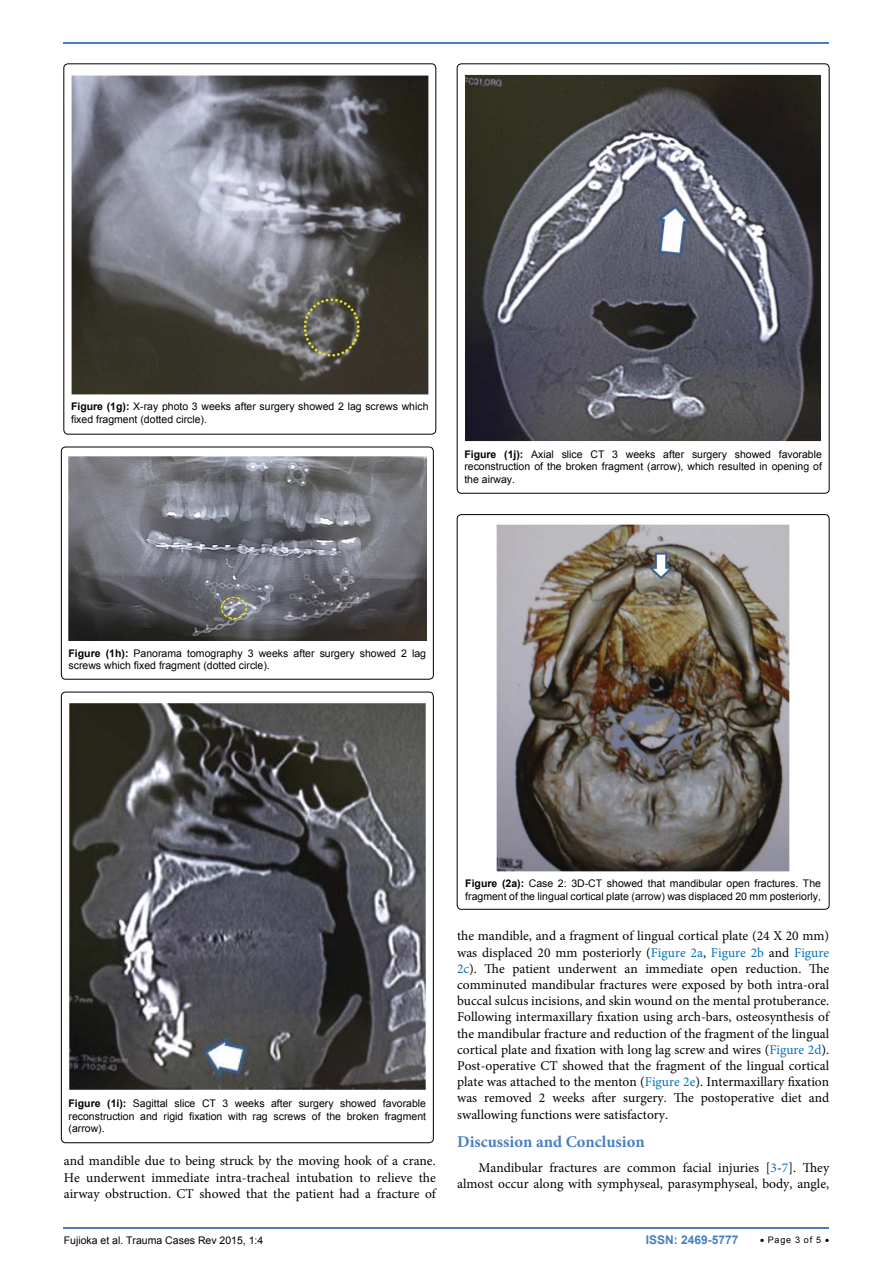
<style>
.page{position:relative;width:893px;height:1263px;background:#fff}
.page>*{position:absolute;margin:0;border:0;box-sizing:border-box;transform-origin:0 0}
.t1{font:700 16.5px "Minion Pro";color:#487ec0}
.t2{font:13.5px/16.2px "Minion Pro";color:#000;text-align:justify}
.t3{font:700 12px "Arial";color:#487ec0}
.t4{font:10.5px/12.6px "Arial";color:#000}
.t5{font:9px "Arial";letter-spacing:.08em;color:#000}
.s1{font-weight:700}
.s2{color:#0072bc}
</style>
<div class="page">
<hr style="left:64px;top:1227px;width:765px;height:2px;background:#487ec0">
<hr style="left:64px;top:42px;width:765px;height:2px;background:#487ec0">
<div style="left:64px;top:64px;width:372px;height:370px;border:1px solid #000;border-radius:4px"></div>
<img style="left:71px;top:75px;width:358px;height:319px">
<div style="left:61px;top:447px;width:372px;height:232px;border:1px solid #000;border-radius:4px"></div>
<img style="left:69px;top:457px;width:357px;height:183px">
<img style="left:69px;top:703px;width:357px;height:388px">
<img style="left:464px;top:74px;width:358px;height:368px">
<div style="left:457px;top:514px;width:372px;height:395px;border:1px solid #000;border-radius:4px"></div>
<img style="left:497px;top:524px;width:293px;height:347px">
<p class="t4" style="left:71px;top:400px;width:359px"><span class="s1">Figure (1g):</span> X-ray photo 3 weeks after surgery showed 2 lag screws which fixed fragment (dotted circle).</p>
<p class="t4" style="left:464px;top:448px;width:359px;text-align:justify"><span class="s1">Figure (1j):</span> Axial slice CT 3 weeks after surgery showed favorable reconstruction of the broken fragment (arrow), which resulted in opening of the airway.</p>
<p class="t4" style="left:69px;top:647px;width:359px"><span class="s1">Figure (1h):</span> Panorama tomography 3 weeks after surgery showed 2 lag screws which fixed fragment (dotted circle).</p>
<p class="t4" style="left:69px;top:1097px;width:359px;text-align:justify"><span class="s1">Figure (1i):</span> Sagittal slice CT 3 weeks after surgery showed favorable reconstruction and rigid fixation with rag screws of the broken fragment (arrow).</p>
<p class="t2" style="left:64px;top:1153px;width:374px">and mandible due to being struck by the moving hook of a crane.<br>He underwent immediate intra-tracheal intubation to relieve the airway obstruction. CT showed that the patient had a fracture of</p>
<p class="t4" style="left:465px;top:877px;width:357px"><span class="s1">Figure (2a):</span> Case 2: 3D-CT showed that mandibular open fractures. The fragment of the lingual cortical plate (arrow) was displaced 20 mm posteriorly,</p>
<p class="t2" style="left:457px;top:928px;width:374px">the mandible, and a fragment of lingual cortical plate (24 X 20 mm) was displaced 20 mm posteriorly (<span class="s2">Figure 2a</span>, <span class="s2">Figure 2b</span> and <span class="s2">Figure 2c</span>). The patient underwent an immediate open reduction. The comminuted mandibular fractures were exposed by both intra-oral buccal sulcus incisions, and skin wound on the mental protuberance.<br>Following intermaxillary fixation using arch-bars, osteosynthesis of the mandibular fracture and reduction of the fragment of the lingual cortical plate and fixation with long lag screw and wires (<span class="s2">Figure 2d</span>).<br>Post-operative CT showed that the fragment of the lingual cortical plate was attached to the menton (<span class="s2">Figure 2e</span>). Intermaxillary fixation was removed 2 weeks after surgery. The postoperative diet and swallowing functions were satisfactory.</p>
<p class="t1" style="left:457px;top:1130px;width:189px">Discussion and Conclusion</p>
<p class="t2" style="left:457px;top:1159px;width:374px;text-align:right">Mandibular fractures are common facial injuries [<span class="s2">3</span>-<span class="s2">7</span>]. They almost occur along with symphyseal, parasymphyseal, body, angle,</p>
<p class="t4" style="left:64px;top:1234px;width:201px">Fujioka et al. Trauma Cases Rev 2015, 1:4</p>
<p class="t3" style="left:646px;top:1232px;width:94px">ISSN: 2469-5777</p>
<p class="t5" style="left:760px;top:1234px;width:71px">• Page 3 of 5 •</p>
</div>
